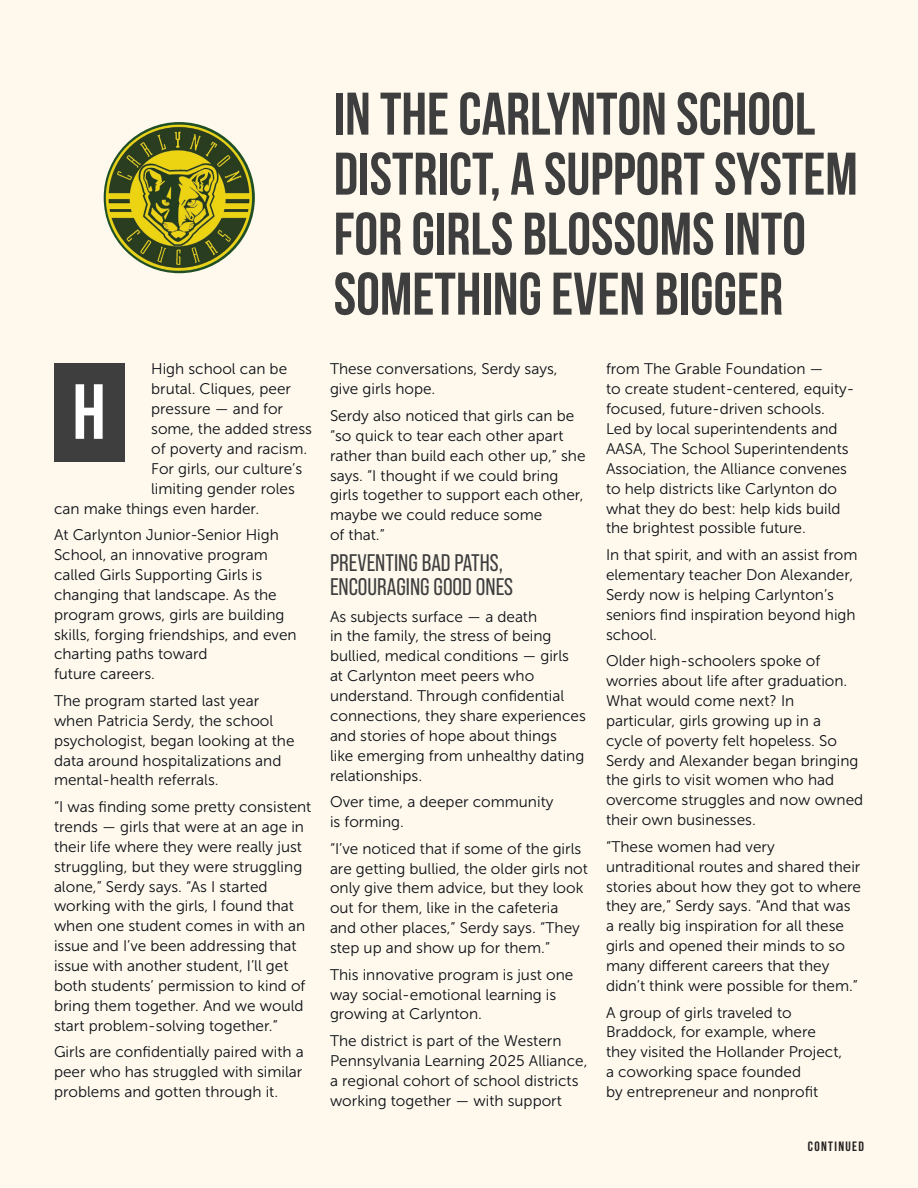
<style>
.page{position:relative;width:918px;height:1188px;background:#fef9ec}
.page>*{position:absolute;margin:0;border:0;box-sizing:border-box;transform-origin:0 0}
.t1{font:700 78px "Bebas Neue";color:#fff}
.t2{font:60px/60px "Bebas Neue";color:#3e3e3f}
.t3{font:24px/24px "Bebas Neue Pro";color:#3e3e3f}
.t4{font:15.3px/19.8px "Museo Sans 300";color:#0b0e15}
.t5{font:700 13.5px "Bebas Neue";letter-spacing:.1em;color:#231f20}
</style>
<div class="page">
<div style="left:54px;top:363px;width:70px;height:98px;background:#3e3e3f"></div>
<img style="left:104px;top:122px;width:151px;height:151px;border-radius:76px">
<p class="t2" style="left:334px;top:83px;width:526px">IN THE CARLYNTON SCHOOL<br>DISTRICT, A SUPPORT SYSTEM<br>FOR GIRLS BLOSSOMS INTO<br>SOMETHING EVEN BIGGER</p>
<p class="t4" style="left:151px;top:359px;width:137px">High school can be</p>
<p class="t4" style="left:151px;top:379px;width:141px">brutal. Cliques, peer</p>
<p class="t4" style="left:151px;top:399px;width:133px">pressure — and for</p>
<p class="t4" style="left:151px;top:419px;width:162px">some, the added stress</p>
<p class="t4" style="left:151px;top:439px;width:158px">of poverty and racism.</p>
<p class="t4" style="left:151px;top:459px;width:153px">For girls, our culture’s</p>
<p class="t4" style="left:151px;top:479px;width:145px">limiting gender roles</p>
<p class="t4" style="left:54px;top:498px;width:207px">can make things even harder.</p>
<p class="t4" style="left:54px;top:525px;width:244px">At Carlynton Junior-Senior High<br>School, an innovative program called Girls Supporting Girls is changing that landscape. As the program grows, girls are building skills, forging friendships, and even charting paths toward<br>future careers.</p>
<p class="t4" style="left:54px;top:691px;width:242px">The program started last year when Patricia Serdy, the school psychologist, began looking at the data around hospitalizations and mental-health referrals.</p>
<p class="t4" style="left:54px;top:797px;width:259px">“I was finding some pretty consistent trends — girls that were at an age in their life where they were really just struggling, but they were struggling alone,” Serdy says. “As I started working with the girls, I found that when one student comes in with an issue and I’ve been addressing that issue with another student, I’ll get both students’ permission to kind of bring them together. And we would start problem-solving together.”</p>
<p class="t4" style="left:54px;top:1042px;width:251px;text-align:justify">Girls are confidentially paired with a peer who has struggled with similar problems and gotten through it.</p>
<p class="t1" style="left:72px;top:369px;width:35px">H</p>
<p class="t4" style="left:330px;top:359px;width:229px">These conversations, Serdy says, give girls hope.</p>
<p class="t4" style="left:330px;top:406px;width:257px">Serdy also noticed that girls can be “so quick to tear each other apart rather than build each other up,” she says. “I thought if we could bring girls together to support each other, maybe we could reduce some<br>of that.”</p>
<p class="t3" style="left:330px;top:550px;width:185px">PREVENTING BAD PATHS,<br>ENCOURAGING GOOD ONES</p>
<p class="t4" style="left:330px;top:606px;width:257px">As subjects surface — a death<br>in the family, the stress of being bullied, medical conditions — girls at Carlynton meet peers who understand. Through confidential connections, they share experiences and stories of hope about things<br>like emerging from unhealthy dating relationships.</p>
<p class="t4" style="left:330px;top:792px;width:225px">Over time, a deeper community is forming.</p>
<p class="t4" style="left:330px;top:839px;width:260px">“I’ve noticed that if some of the girls are getting bullied, the older girls not only give them advice, but they look out for them, like in the cafeteria and other places,” Serdy says. “They step up and show up for them.”</p>
<p class="t4" style="left:330px;top:965px;width:245px">This innovative program is just one way social-emotional learning is growing at Carlynton.</p>
<p class="t4" style="left:330px;top:1031px;width:259px">The district is part of the Western Pennsylvania Learning 2025 Alliance, a regional cohort of school districts working together — with support</p>
<p class="t4" style="left:606px;top:359px;width:250px">from The Grable Foundation —<br>to create student-centered, equity&shy;focused, future-driven schools.<br>Led by local superintendents and AASA, The School Superintendents Association, the Alliance convenes to help districts like Carlynton do what they do best: help kids build the brightest possible future.</p>
<p class="t4" style="left:606px;top:545px;width:253px">In that spirit, and with an assist from elementary teacher Don Alexander,<br>Serdy now is helping Carlynton’s seniors find inspiration beyond high school.</p>
<p class="t4" style="left:606px;top:651px;width:259px">Older high-schoolers spoke of worries about life after graduation.<br>What would come next? In particular, girls growing up in a<br>cycle of poverty felt hopeless. So<br>Serdy and Alexander began bringing the girls to visit women who had overcome struggles and now owned their own businesses.</p>
<p class="t4" style="left:606px;top:837px;width:257px">“These women had very untraditional routes and shared their stories about how they got to where they are,” Serdy says. “And that was a really big inspiration for all these girls and opened their minds to so many different careers that they didn’t think were possible for them.”</p>
<p class="t4" style="left:606px;top:1002px;width:238px">A group of girls traveled to<br>Braddock, for example, where they visited the Hollander Project, a coworking space founded<br>by entrepreneur and nonprofit</p>
<p class="t5" style="left:808px;top:1139px;width:58px">CONTINUED</p>
</div>
